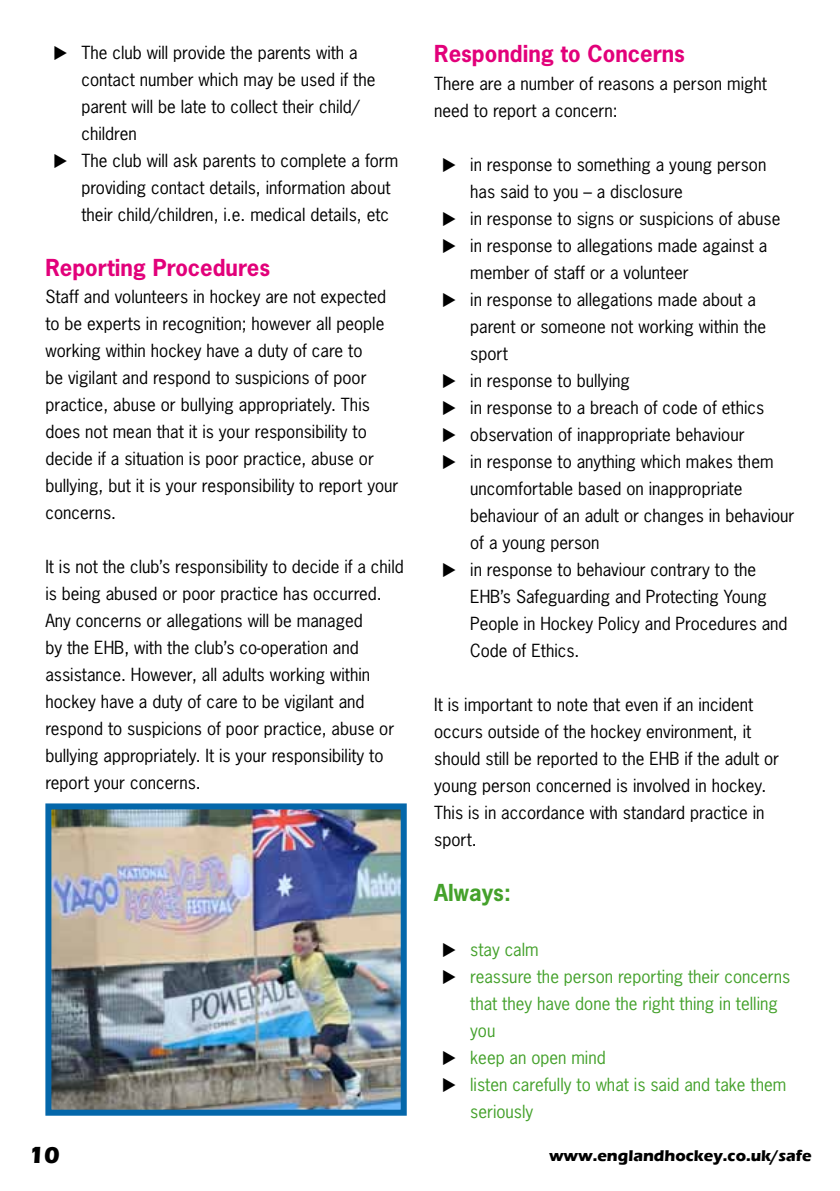
<style>
.page{position:relative;width:840px;height:1191px;background:#fff}
.page>*{position:absolute;margin:0;border:0;box-sizing:border-box;transform-origin:0 0}
.t1{font:700 24px "Eras ITC";color:#000}
.t2{font:700 22px "News Gothic Std";color:#e2007a}
.t3{font:700 22px "News Gothic Std";color:#44a12b}
.t4{font:17px/27px "News Gothic Std";color:#000}
.t5{font:17px/27px "News Gothic Std";color:#44a12b}
.t6{font:700 16px "Eras ITC";color:#000}
</style>
<div class="page">
<img style="left:52px;top:810px;width:347px;height:298px">
<div style="left:45px;top:803px;width:361px;height:312px;border:6px solid #0467aa"></div>
<p class="t4" style="left:81px;top:39px;width:318px">The club will provide the parents with a contact number which may be used if the parent will be late to collect their child/ children<br>The club will ask parents to complete a form providing contact details, information about their child/children, i.e. medical details, etc</p>
<p class="t2" style="left:45px;top:253px;width:226px">Reporting Procedures</p>
<p class="t4" style="left:45px;top:283px;width:354px">Staff and volunteers in hockey are not expected to be experts in recognition; however all people working within hockey have a duty of care to<br>be vigilant and respond to suspicions of poor practice, abuse or bullying appropriately. This does not mean that it is your responsibility to decide if a situation is poor practice, abuse or bullying, but it is your responsibility to report your concerns.</p>
<p class="t4" style="left:45px;top:552px;width:360px">It is not the club’s responsibility to decide if a child is being abused or poor practice has occurred.<br>Any concerns or allegations will be managed<br>by the EHB, with the club’s co-operation and assistance. However, all adults working within hockey have a duty of care to be vigilant and respond to suspicions of poor practice, abuse or bullying appropriately. It is your responsibility to report your concerns.</p>
<p class="t2" style="left:434px;top:40px;width:252px">Responding to Concerns</p>
<p class="t4" style="left:434px;top:69px;width:334px">There are a number of reasons a person might need to report a concern:</p>
<p class="t4" style="left:470px;top:150px;width:325px">in response to something a young person has said to you – a disclosure<br>in response to signs or suspicions of abuse in response to allegations made against a member of staff or a volunteer<br>in response to allegations made about a parent or someone not working within the sport<br>in response to bullying<br>in response to a breach of code of ethics observation of inappropriate behaviour<br>in response to anything which makes them uncomfortable based on inappropriate behaviour of an adult or changes in behaviour of a young person<br>in response to behaviour contrary to the EHB’s Safeguarding and Protecting Young People in Hockey Policy and Procedures and Code of Ethics.</p>
<p class="t4" style="left:434px;top:690px;width:346px">It is important to note that even if an incident occurs outside of the hockey environment, it should still be reported to the EHB if the adult or young person concerned is involved in hockey.<br>This is in accordance with standard practice in sport.</p>
<p class="t3" style="left:434px;top:878px;width:78px">Always:</p>
<p class="t5" style="left:470px;top:935px;width:321px">stay calm<br>reassure the person reporting their concerns that they have done the right thing in telling you<br>keep an open mind<br>listen carefully to what is said and take them seriously</p>
<h1 class="t1" style="left:28px;top:1140px;width:33px">10</h1>
<p class="t6" style="left:548px;top:1146px;width:264px">www.englandhockey.co.uk/safe</p>
</div>
